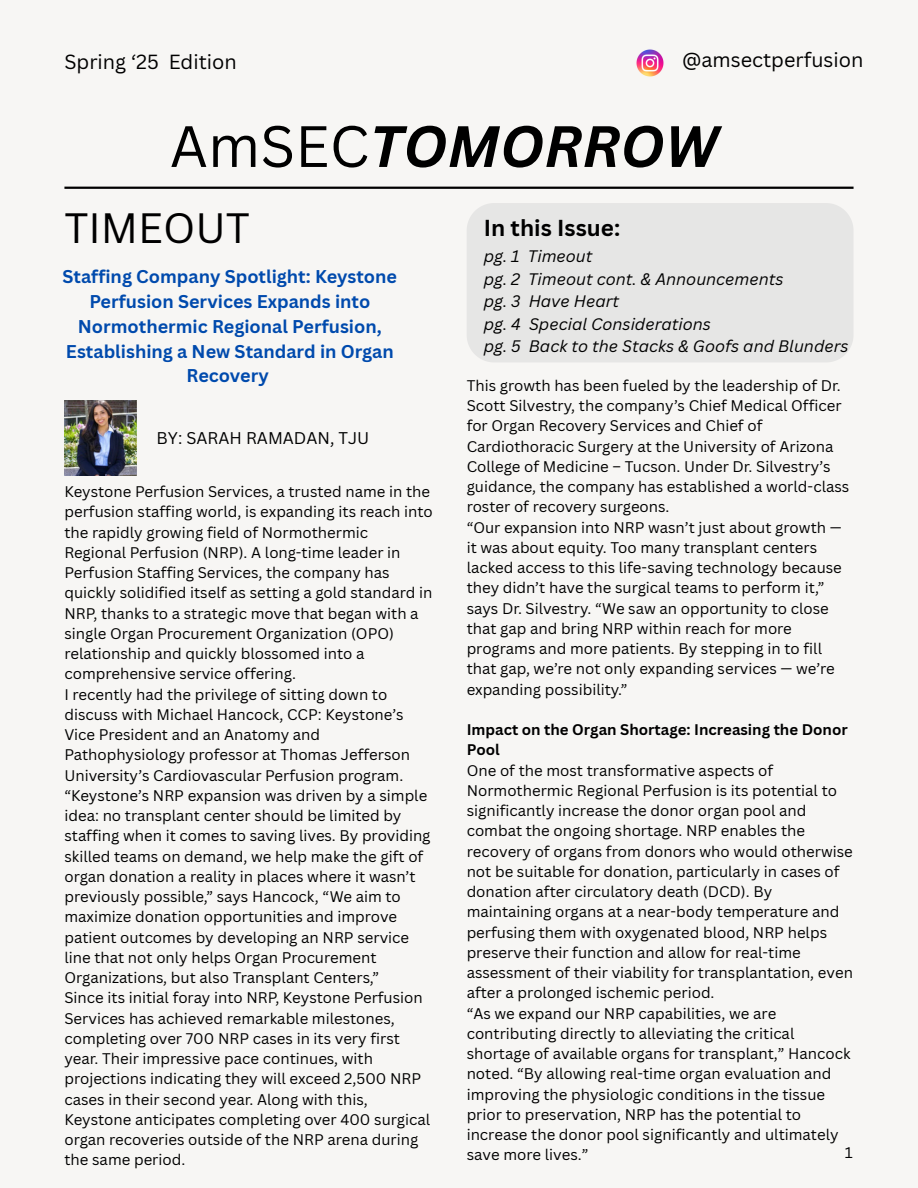
<style>
.page{position:relative;width:918px;height:1188px;background:#f7f6f4}
.page>*{position:absolute;margin:0;border:0;box-sizing:border-box;transform-origin:0 0}
.t1{font:italic 700 57px "Canva Sans";color:#000}
.t2{font:41.25px "Canva Sans";color:#000}
.t3{font:700 22.5px "Canva Sans";color:#000}
.t4{font:19.95px "Canva Sans";color:#000}
.t5{font:700 18px/24.8px "Canva Sans";color:#004aad;text-align:center}
.t6{font:16.5px "Canva Sans";color:#000}
.t7{font:italic 16.2px "Canva Sans";color:#000}
.t8{font:15px/20.2px "Canva Sans";color:#000}
.t9{font:700 15px/20.2px "Canva Sans";color:#000}
.s1{font-weight:400;font-style:normal}
</style>
<div class="page">
<hr style="left:64px;top:187px;width:790px;height:2px;background:#000">
<img style="left:636px;top:49px;width:28px;height:28px">
<div style="left:467px;top:203px;width:386px;height:159px;background:#e6e6e5"></div>
<img style="left:64px;top:401px;width:72px;height:74px">
<p class="t4" style="left:64px;top:48px;width:174px">Spring ‘25 Edition</p>
<h1 class="t4" style="left:682px;top:45px;width:183px">@amsectperfusion</h1>
<p class="t1" style="left:170px;top:106px;width:550px"><span class="s1">AmSEC</span>TOMORROW</p>
<h5 class="t2" style="left:64px;top:199px;width:187px">TIMEOUT</h5>
<p class="t5" style="left:63px;top:264px;width:336px">Staffing Company Spotlight: Keystone<br>Perfusion Services Expands into<br>Normothermic Regional Perfusion,<br>Establishing a New Standard in Organ<br>Recovery</p>
<p class="t6" style="left:157px;top:426px;width:214px">BY: SARAH RAMADAN, TJU</p>
<p class="t8" style="left:64px;top:481px;width:370px">Keystone Perfusion Services, a trusted name in the perfusion staffing world, is expanding its reach into the rapidly growing field of Normothermic Regional Perfusion (NRP). A long-time leader in Perfusion Staffing Services, the company has quickly solidified itself as setting a gold standard in NRP, thanks to a strategic move that began with a single Organ Procurement Organization (OPO) relationship and quickly blossomed into a comprehensive service offering.</p>
<h3 class="t8" style="left:64px;top:684px;width:347px">I recently had the privilege of sitting down to discuss with Michael Hancock, CCP: Keystone’s Vice President and an Anatomy and Pathophysiology professor at Thomas Jefferson University’s Cardiovascular Perfusion program.</h3>
<p class="t8" style="left:64px;top:785px;width:368px">“Keystone’s NRP expansion was driven by a simple idea: no transplant center should be limited by staffing when it comes to saving lives. By providing skilled teams on demand, we help make the gift of organ donation a reality in places where it wasn’t previously possible,” says Hancock, “We aim to maximize donation opportunities and improve patient outcomes by developing an NRP service line that not only helps Organ Procurement Organizations, but also Transplant Centers,”</p>
<p class="t8" style="left:64px;top:988px;width:367px">Since its initial foray into NRP, Keystone Perfusion Services has achieved remarkable milestones, completing over 700 NRP cases in its very first year. Their impressive pace continues, with projections indicating they will exceed 2,500 NRP cases in their second year. Along with this, Keystone anticipates completing over 400 surgical organ recoveries outside of the NRP arena during the same period.</p>
<p class="t3" style="left:484px;top:212px;width:138px">In this Issue:</p>
<h2 class="t7" style="left:484px;top:245px;width:110px">pg. 1 Timeout</h2>
<h4 class="t7" style="left:484px;top:268px;width:301px">pg. 2 Timeout cont. &amp; Announcements</h4>
<p class="t7" style="left:484px;top:290px;width:137px">pg. 3 Have Heart</p>
<h6 class="t7" style="left:484px;top:313px;width:229px">pg. 4 Special Considerations</h6>
<p class="t7" style="left:484px;top:335px;width:366px">pg. 5 Back to the Stacks &amp; Goofs and Blunders</p>
<p class="t8" style="left:467px;top:375px;width:384px">This growth has been fueled by the leadership of Dr.<br>Scott Silvestry, the company’s Chief Medical Officer for Organ Recovery Services and Chief of Cardiothoracic Surgery at the University of Arizona College of Medicine – Tucson. Under Dr. Silvestry’s guidance, the company has established a world-class roster of recovery surgeons.</p>
<p class="t8" style="left:467px;top:517px;width:377px">“Our expansion into NRP wasn’t just about growth — it was about equity. Too many transplant centers lacked access to this life-saving technology because they didn’t have the surgical teams to perform it,” says Dr. Silvestry. “We saw an opportunity to close that gap and bring NRP within reach for more programs and more patients. By stepping in to fill that gap, we’re not only expanding services — we’re expanding possibility.”</p>
<p class="t9" style="left:467px;top:719px;width:383px">Impact on the Organ Shortage: Increasing the Donor<br>Pool</p>
<p class="t8" style="left:467px;top:760px;width:388px">One of the most transformative aspects of Normothermic Regional Perfusion is its potential to significantly increase the donor organ pool and combat the ongoing shortage. NRP enables the recovery of organs from donors who would otherwise not be suitable for donation, particularly in cases of donation after circulatory death (DCD). By maintaining organs at a near-body temperature and perfusing them with oxygenated blood, NRP helps preserve their function and allow for real-time assessment of their viability for transplantation, even after a prolonged ischemic period.</p>
<p class="t8" style="left:467px;top:1003px;width:385px">“As we expand our NRP capabilities, we are contributing directly to alleviating the critical shortage of available organs for transplant,” Hancock noted. “By allowing real-time organ evaluation and improving the physiologic conditions in the tissue prior to preservation, NRP has the potential to increase the donor pool significantly and ultimately save more lives.”</p>
<p class="t8" style="left:845px;top:1142px;width:9px">1</p>
</div>
